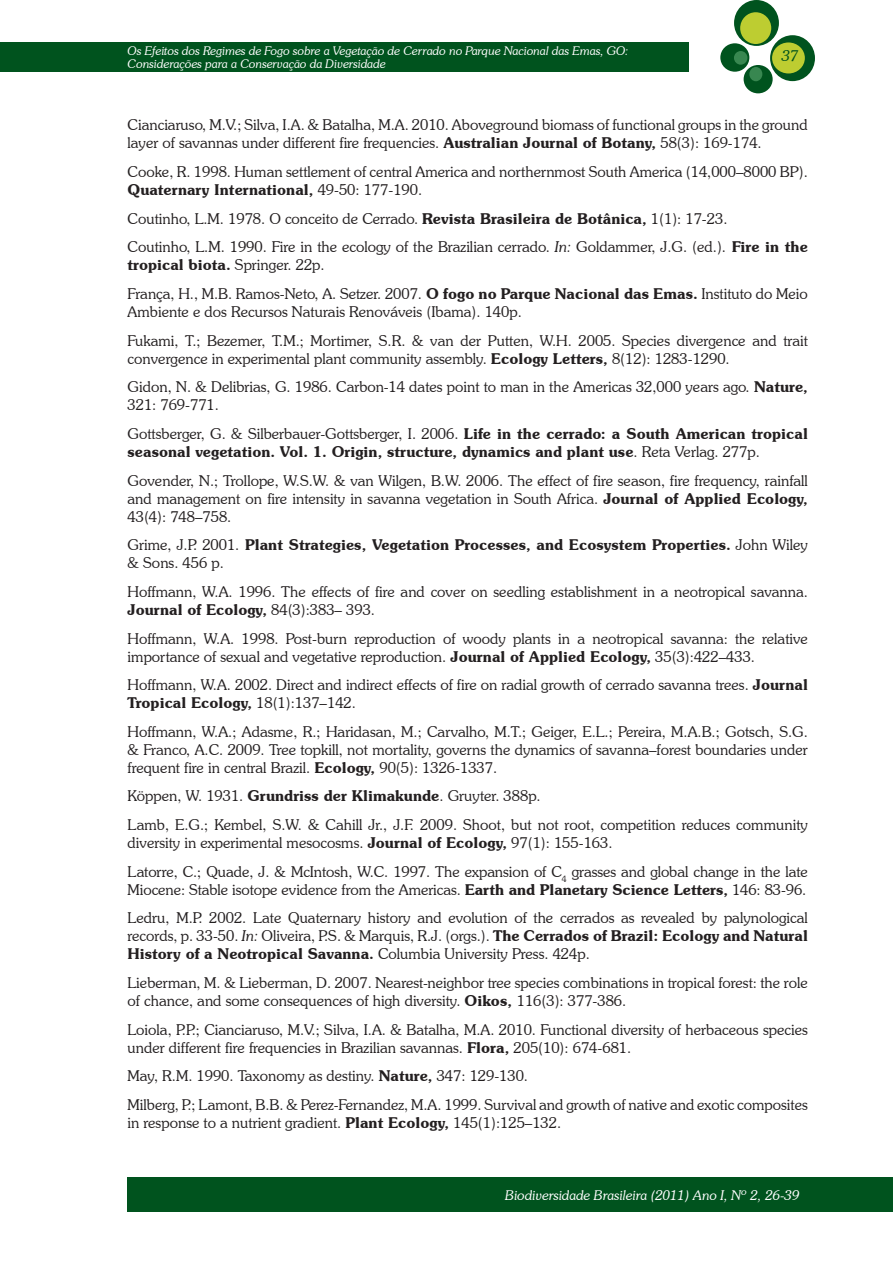
<style>
.page{position:relative;width:893px;height:1263px;background:#fff}
.page>*{position:absolute;margin:0;border:0;box-sizing:border-box;transform-origin:0 0}
.t1{font:300 15px/18px "Souvenir IT Cby BT";color:#231f20}
.t2{font:600 15px/18px "Souvenir IT Cby BT";color:#231f20}
.t3{font:italic 300 15px "Souvenir IT Cby BT";color:#00531e}
.t4{font:italic 300 13.5px "Souvenir IT Cby BT";color:#fff}
.t5{font:italic 300 12px/13.5px "Souvenir IT Cby BT";color:#fff}
.s1{font-weight:600}
.s2{font-style:italic}
.s3{font-weight:300}
</style>
<div class="page">
<div style="left:0;top:43px;width:689px;height:29px;background:#00531e"></div>
<div style="left:734px;top:0;width:45px;height:46px;background:#00531e;border-radius:50%"></div>
<div style="left:770px;top:35px;width:45px;height:46px;background:#00531e;border-radius:50%"></div>
<div style="left:720px;top:43px;width:29px;height:29px;background:#00531e;border-radius:50%"></div>
<div style="left:744px;top:65px;width:29px;height:28px;background:#00531e;border-radius:50%"></div>
<div style="left:740px;top:12px;width:31px;height:32px;background:#bdcd31;border-radius:50%"></div>
<div style="left:772px;top:42px;width:33px;height:31px;background:#bdcd31;border-radius:50%"></div>
<div style="left:734px;top:51px;width:13px;height:14px;background:#388750;border-radius:50%"></div>
<div style="left:749px;top:67px;width:13px;height:14px;background:#388750;border-radius:50%"></div>
<div style="left:128px;top:1178px;width:765px;height:34px;background:#00531e"></div>
<p class="t5" style="left:128px;top:44px;width:502px">Os Efeitos dos Regimes de Fogo sobre a Vegetação de Cerrado no Parque Nacional das Emas, GO:<br>Considerações para a Conservação da Diversidade</p>
<p class="t3" style="left:782px;top:46px;width:18px">37</p>
<p class="t1" style="left:128px;top:116px;width:682px">Cianciaruso, M.V.; Silva, I.A. &amp; Batalha, M.A. 2010. Aboveground biomass of functional groups in the ground layer of savannas under different fire frequencies. <span class="s1">Australian Journal of Botany,</span> 58(3): 169-174.</p>
<p class="t1" style="left:128px;top:163px;width:682px">Cooke, R. 1998. Human settlement of central America and northernmost South America (14,000–8000 BP).<br><span class="s1">Quaternary International,</span> 49-50: 177-190.</p>
<p class="t1" style="left:128px;top:204px;width:682px;line-height:28.7px">Coutinho, L.M. 1978. O conceito de Cerrado. <span class="s1">Revista Brasileira de Botânica,</span> 1(1): 17-23.<br>Coutinho, L.M. 1990. Fire in the ecology of the Brazilian cerrado. <span class="s2">In:</span> Goldammer, J.G. (ed.). <span class="s1">Fire in the</span></p>
<p class="t1" style="left:128px;top:251px;width:682px;line-height:28.7px"><span class="s1">tropical biota.</span> Springer. 22p.<br>França, H., M.B. Ramos-Neto, A. Setzer. 2007. <span class="s1">O fogo no Parque Nacional das Emas.</span> Instituto do Meio</p>
<p class="t1" style="left:128px;top:297px;width:682px;line-height:28.7px">Ambiente e dos Recursos Naturais Renováveis (Ibama). 140p.<br>Fukami, T.; Bezemer, T.M.; Mortimer, S.R. &amp; van der Putten, W.H. 2005. Species divergence and trait</p>
<p class="t1" style="left:128px;top:344px;width:682px;line-height:28.7px">convergence in experimental plant community assembly. <span class="s1">Ecology Letters,</span> 8(12): 1283-1290.<br>Gidon, N. &amp; Delibrias, G. 1986. Carbon-14 dates point to man in the Americas 32,000 years ago. <span class="s1">Nature,</span></p>
<p class="t1" style="left:128px;top:390px;width:682px;line-height:28.7px">321: 769-771.<br>Gottsberger, G. &amp; Silberbauer-Gottsberger, I. 2006. <span class="s1">Life in the cerrado: a South American tropical</span></p>
<p class="t1" style="left:128px;top:437px;width:682px;line-height:28.7px"><span class="s1">seasonal vegetation. Vol. 1. Origin, structure, dynamics and plant use</span>. Reta Verlag. 277p.<br>Govender, N.; Trollope, W.S.W. &amp; van Wilgen, B.W. 2006. The effect of fire season, fire frequency, rainfall</p>
<p class="t1" style="left:128px;top:489px;width:682px">and management on fire intensity in savanna vegetation in South Africa. <span class="s1">Journal of Applied Ecology,<br></span>43(4): 748–758.</p>
<p class="t2" style="left:128px;top:536px;width:682px"><span class="s3">Grime, J.P. 2001.</span> Plant Strategies, Vegetation Processes, and Ecosystem Properties. <span class="s3">John Wiley &amp; Sons. 456 p.</span></p>
<p class="t1" style="left:128px;top:582px;width:682px">Hoffmann, W.A. 1996. The effects of fire and cover on seedling establishment in a neotropical savanna.<br><span class="s1">Journal of Ecology,</span> 84(3):383– 393.</p>
<p class="t1" style="left:128px;top:629px;width:682px">Hoffmann, W.A. 1998. Post-burn reproduction of woody plants in a neotropical savanna: the relative importance of sexual and vegetative reproduction. <span class="s1">Journal of Applied Ecology,</span> 35(3):422–433.</p>
<p class="t1" style="left:128px;top:676px;width:682px">Hoffmann, W.A. 2002. Direct and indirect effects of fire on radial growth of cerrado savanna trees. <span class="s1">Journal<br>Tropical Ecology,</span> 18(1):137–142.</p>
<p class="t1" style="left:128px;top:722px;width:682px;text-align:justify">Hoffmann, W.A.; Adasme, R.; Haridasan, M.; Carvalho, M.T.; Geiger, E.L.; Pereira, M.A.B.; Gotsch, S.G. &amp; Franco, A.C. 2009. Tree topkill, not mortality, governs the dynamics of savanna–forest boundaries under frequent fire in central Brazil. <span class="s1">Ecology,</span> 90(5): 1326-1337.</p>
<p class="t1" style="left:128px;top:782px;width:682px;line-height:28.7px">Köppen, W. 1931. <span class="s1">Grundriss der Klimakunde</span>. Gruyter. 388p.<br>Lamb, E.G.; Kembel, S.W. &amp; Cahill Jr., J.F. 2009. Shoot, but not root, competition reduces community</p>
<p class="t1" style="left:128px;top:828px;width:682px;line-height:28.7px">diversity in experimental mesocosms. <span class="s1">Journal of Ecology,</span> 97(1): 155-163.<br>Latorre, C.; Quade, J. &amp; McIntosh, W.C. 1997. The expansion of C<sub>4</sub> grasses and global change in the late</p>
<p class="t1" style="left:128px;top:875px;width:682px;line-height:28.7px">Miocene: Stable isotope evidence from the Americas. <span class="s1">Earth and Planetary Science Letters,</span> 146: 83-96.<br>Ledru, M.P. 2002. Late Quaternary history and evolution of the cerrados as revealed by palynological</p>
<p class="t1" style="left:128px;top:927px;width:682px">records, p. 33-50. <span class="s2">In:</span> Oliveira, P.S. &amp; Marquis, R.J. (orgs.). <span class="s1">The Cerrados of Brazil: Ecology and Natural<br>History of a Neotropical Savanna.</span> Columbia University Press. 424p.</p>
<p class="t1" style="left:128px;top:973px;width:682px">Lieberman, M. &amp; Lieberman, D. 2007. Nearest-neighbor tree species combinations in tropical forest: the role of chance, and some consequences of high diversity. <span class="s1">Oikos,</span> 116(3): 377-386.</p>
<p class="t1" style="left:128px;top:1020px;width:682px">Loiola, P.P.; Cianciaruso, M.V.; Silva, I.A. &amp; Batalha, M.A. 2010. Functional diversity of herbaceous species under different fire frequencies in Brazilian savannas. <span class="s1">Flora,</span> 205(10): 674-681.</p>
<p class="t1" style="left:128px;top:1061px;width:682px;line-height:28.7px">May, R.M. 1990. Taxonomy as destiny. <span class="s1">Nature,</span> 347: 129-130.<br>Milberg, P.; Lamont, B.B. &amp; Perez-Fernandez, M.A. 1999. Survival and growth of native and exotic composites</p>
<p class="t1" style="left:128px;top:1113px;width:435px">in response to a nutrient gradient. <span class="s1">Plant Ecology,</span> 145(1):125–132.</p>
<p class="t4" style="left:505px;top:1187px;width:296px">Biodiversidade Brasileira (2011) Ano I, Nº 2, 26-39</p>
</div>
